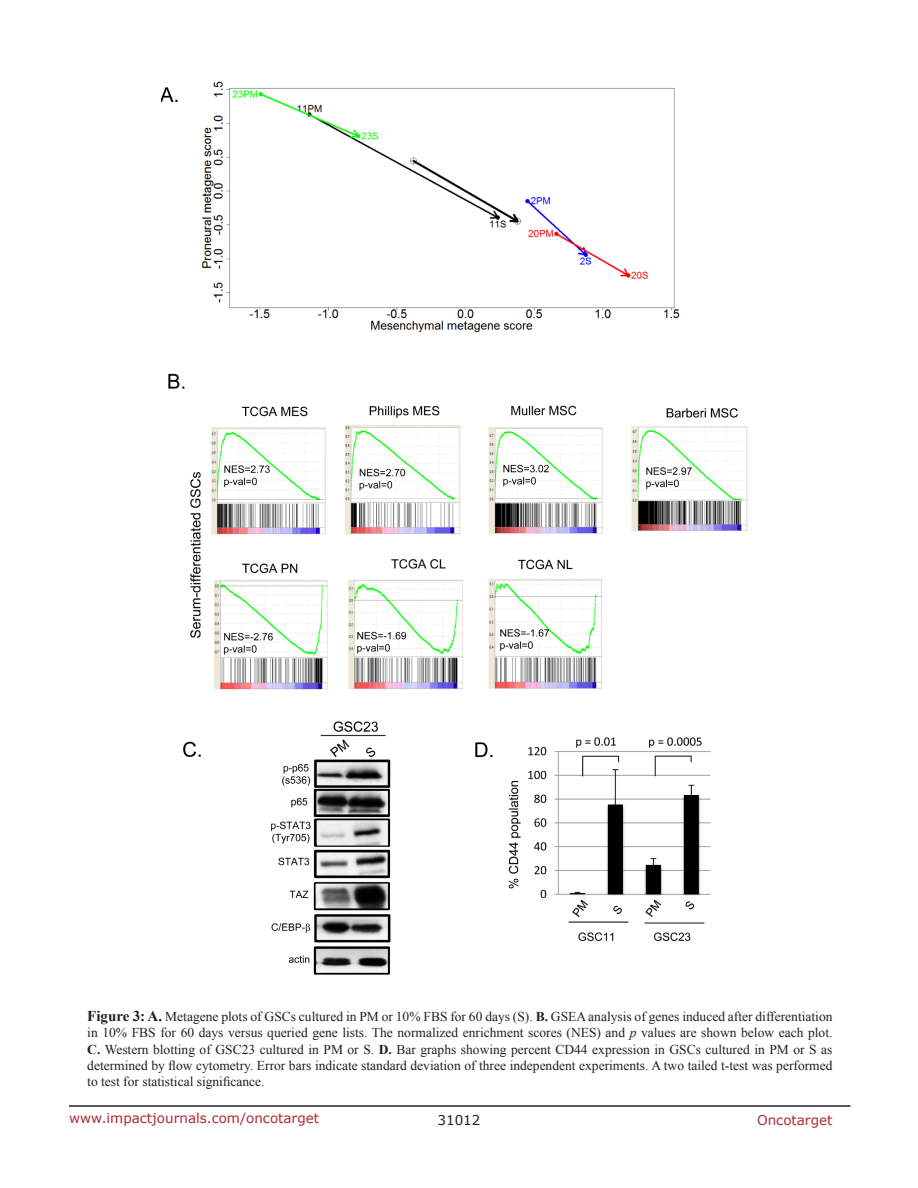
<style>
.page{position:relative;width:918px;height:1188px;background:#fff}
.page>*{position:absolute;margin:0;border:0;box-sizing:border-box;transform-origin:0 0}
.t1{font:13.5px/16.2px "Times New Roman";color:#221f22;text-align:justify}
.t2{font:13.5px "Verdana";color:#ac2b31}
.t3{font:13.5px "Verdana";color:#221f22}
.s1{font-weight:700;font-size:15px}
.s2{font-weight:700}
.s3{font-style:italic}
</style>
<div class="page">
<hr style="left:69px;top:1105px;width:781px;height:2px;background:#231f20">
<img style="left:162px;top:81px;width:586px;height:894px">
<p class="t1" style="left:87px;top:1008px;width:747px"><span class="s1">Figure 3: A.</span> Metagene plots of GSCs cultured in PM or 10% FBS for 60 days (S). <span class="s2">B.</span> GSEA analysis of genes induced after differentiation in 10% FBS for 60 days versus queried gene lists. The normalized enrichment scores (NES) and <span class="s3">p</span> values are shown below each plot.<br><span class="s2">C.</span> Western blotting of GSC23 cultured in PM or S. <span class="s2">D.</span> Bar graphs showing percent CD44 expression in GSCs cultured in PM or S as determined by flow cytometry. Error bars indicate standard deviation of three independent experiments. A two tailed t-test was performed to test for statistical significance.</p>
<p class="t2" style="left:69px;top:1109px;width:252px">www.impactjournals.com/oncotarget</p>
<p class="t3" style="left:438px;top:1111px;width:44px">31012</p>
<p class="t2" style="left:757px;top:1111px;width:77px">Oncotarget</p>
</div>
